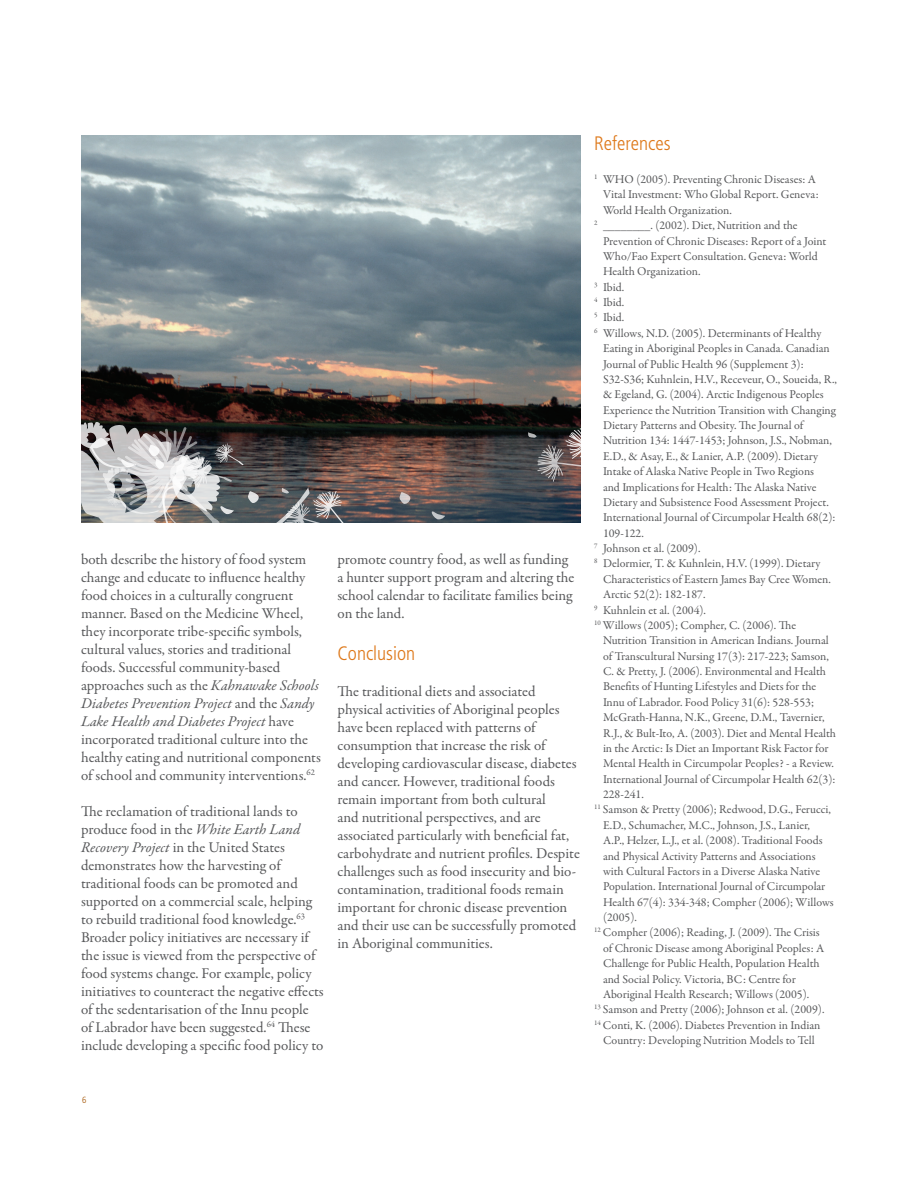
<style>
.page{position:relative;width:918px;height:1188px;background:#fff}
.page>*{position:absolute;margin:0;border:0;box-sizing:border-box;transform-origin:0 0}
.SUBTITLE{font:300 condensed 19.5px "Frutiger";color:#de791b}
.BODY{font:15px/18px "Garamond Premr Pro";color:#57585a}
.footnotes{font:12px/15.3px "Garamond Premr Pro";color:#57585a}
.t1{font:300 condensed 9px "Frutiger";color:#a6590b}
.s1{font-style:italic}
</style>
<div class="page">
<img style="left:81px;top:135px;width:499px;height:388px">
<svg style="left:431px;top:510px;width:14px;height:9px"></svg>
<svg style="left:399px;top:492px;width:11px;height:13px"></svg>
<svg style="left:81px;top:422px;width:269px;height:101px;background:#797777"></svg>
<svg style="left:527px;top:426px;width:54px;height:56px;background:#5e5656"></svg>
<p class="BODY" style="left:81px;top:551px;width:241px">both describe the history of food system change and educate to influence healthy food choices in a culturally congruent manner. Based on the Medicine Wheel, they incorporate tribe-specific symbols, cultural values, stories and traditional foods. Successful community-based approaches such as the <span class="s1">Kahnawake Schools Diabetes Prevention Project</span> and the <span class="s1">Sandy Lake Health and Diabetes Project</span> have incorporated traditional culture into the healthy eating and nutritional components of school and community interventions.<sup>62</sup></p>
<p class="BODY" style="left:81px;top:803px;width:244px">The reclamation of traditional lands to produce food in the <span class="s1">White Earth Land Recovery Project</span> in the United States demonstrates how the harvesting of traditional foods can be promoted and supported on a commercial scale, helping to rebuild traditional food knowledge.<sup>63<br></sup>Broader policy initiatives are necessary if the issue is viewed from the perspective of food systems change. For example, policy initiatives to counteract the negative effects of the sedentarisation of the Innu people of Labrador have been suggested.<sup>64</sup> These include developing a specific food policy to</p>
<p class="BODY" style="left:338px;top:551px;width:238px">promote country food, as well as funding a hunter support program and altering the school calendar to facilitate families being on the land.</p>
<p class="SUBTITLE" style="left:338px;top:642px;width:79px">Conclusion</p>
<p class="BODY" style="left:338px;top:682px;width:244px">The traditional diets and associated physical activities of Aboriginal peoples have been replaced with patterns of consumption that increase the risk of developing cardiovascular disease, diabetes and cancer. However, traditional foods remain important from both cultural<br>and nutritional perspectives, and are associated particularly with beneficial fat, carbohydrate and nutrient profiles. Despite challenges such as food insecurity and bio&shy;contamination, traditional foods remain important for chronic disease prevention and their use can be successfully promoted in Aboriginal communities.</p>
<p class="SUBTITLE" style="left:594px;top:132px;width:78px">References</p>
<p class="footnotes" style="left:603px;top:172px;width:217px;text-indent:-9px"><sup>1</sup> WHO (2005). Preventing Chronic Diseases: A<br>Vital Investment: Who Global Report. Geneva:<br>World Health Organization.</p>
<p class="footnotes" style="left:603px;top:218px;width:225px;text-indent:-9px"><sup>2</sup> ________. (2002). Diet, Nutrition and the Prevention of Chronic Diseases: Report of a Joint Who/Fao Expert Consultation. Geneva: World Health Organization.</p>
<p class="footnotes" style="left:594px;top:279px;width:32px"><sup>3</sup> Ibid.</p>
<p class="footnotes" style="left:594px;top:295px;width:32px"><sup>4</sup> Ibid.</p>
<p class="footnotes" style="left:594px;top:310px;width:32px"><sup>5</sup> Ibid.</p>
<p class="footnotes" style="left:603px;top:326px;width:236px;text-indent:-9px"><sup>6</sup> Willows, N.D. (2005). Determinants of Healthy Eating in Aboriginal Peoples in Canada. Canadian Journal of Public Health 96 (Supplement 3):<br>S32-S36; Kuhnlein, H.V., Receveur, O., Soueida, R., &amp; Egeland, G. (2004). Arctic Indigenous Peoples Experience the Nutrition Transition with Changing Dietary Patterns and Obesity. The Journal of Nutrition 134: 1447-1453; Johnson, J.S., Nobman, E.D., &amp; Asay, E., &amp; Lanier, A.P. (2009). Dietary Intake of Alaska Native People in Two Regions<br>and Implications for Health: The Alaska Native Dietary and Subsistence Food Assessment Project.<br>International Journal of Circumpolar Health 68(2):<br>109-122.</p>
<p class="footnotes" style="left:594px;top:541px;width:108px"><sup>7</sup> Johnson et al. (2009).</p>
<p class="footnotes" style="left:603px;top:556px;width:229px;text-indent:-9px"><sup>8</sup> Delormier, T. &amp; Kuhnlein, H.V. (1999). Dietary<br>Characteristics of Eastern James Bay Cree Women.<br>Arctic 52(2): 182-187.</p>
<p class="footnotes" style="left:594px;top:602px;width:114px"><sup>9</sup> Kuhnlein et al. (2004).</p>
<p class="footnotes" style="left:603px;top:618px;width:235px;text-indent:-9px"><sup>10</sup> Willows (2005); Compher, C. (2006). The Nutrition Transition in American Indians. Journal of Transcultural Nursing 17(3): 217-223; Samson, C. &amp; Pretty, J. (2006). Environmental and Health Benefits of Hunting Lifestyles and Diets for the Innu of Labrador. Food Policy 31(6): 528-553; McGrath-Hanna, N.K., Greene, D.M., Tavernier, R.J., &amp; Bult-Ito, A. (2003). Diet and Mental Health in the Arctic: Is Diet an Important Risk Factor for Mental Health in Circumpolar Peoples? - a Review.<br>International Journal of Circumpolar Health 62(3):<br>228-241.</p>
<p class="footnotes" style="left:603px;top:802px;width:232px;text-indent:-9px"><sup>11</sup> Samson &amp; Pretty (2006); Redwood, D.G., Ferucci, E.D., Schumacher, M.C., Johnson, J.S., Lanier, A.P., Helzer, L.J., et al. (2008). Traditional Foods and Physical Activity Patterns and Associations with Cultural Factors in a Diverse Alaska Native Population. International Journal of Circumpolar Health 67(4): 334-348; Compher (2006); Willows (2005).</p>
<p class="footnotes" style="left:603px;top:925px;width:223px;text-indent:-9px"><sup>12</sup> Compher (2006); Reading, J. (2009). The Crisis of Chronic Disease among Aboriginal Peoples: A Challenge for Public Health, Population Health and Social Policy. Victoria, BC: Centre for Aboriginal Health Research; Willows (2005).</p>
<p class="footnotes" style="left:594px;top:1002px;width:232px"><sup>13</sup> Samson and Pretty (2006); Johnson et al. (2009).</p>
<p class="footnotes" style="left:594px;top:1017px;width:228px;text-align:center"><sup>14</sup> Conti, K. (2006). Diabetes Prevention in Indian<br>Country: Developing Nutrition Models to Tell</p>
<p class="t1" style="left:82px;top:1095px;width:6px">6</p>
</div>
